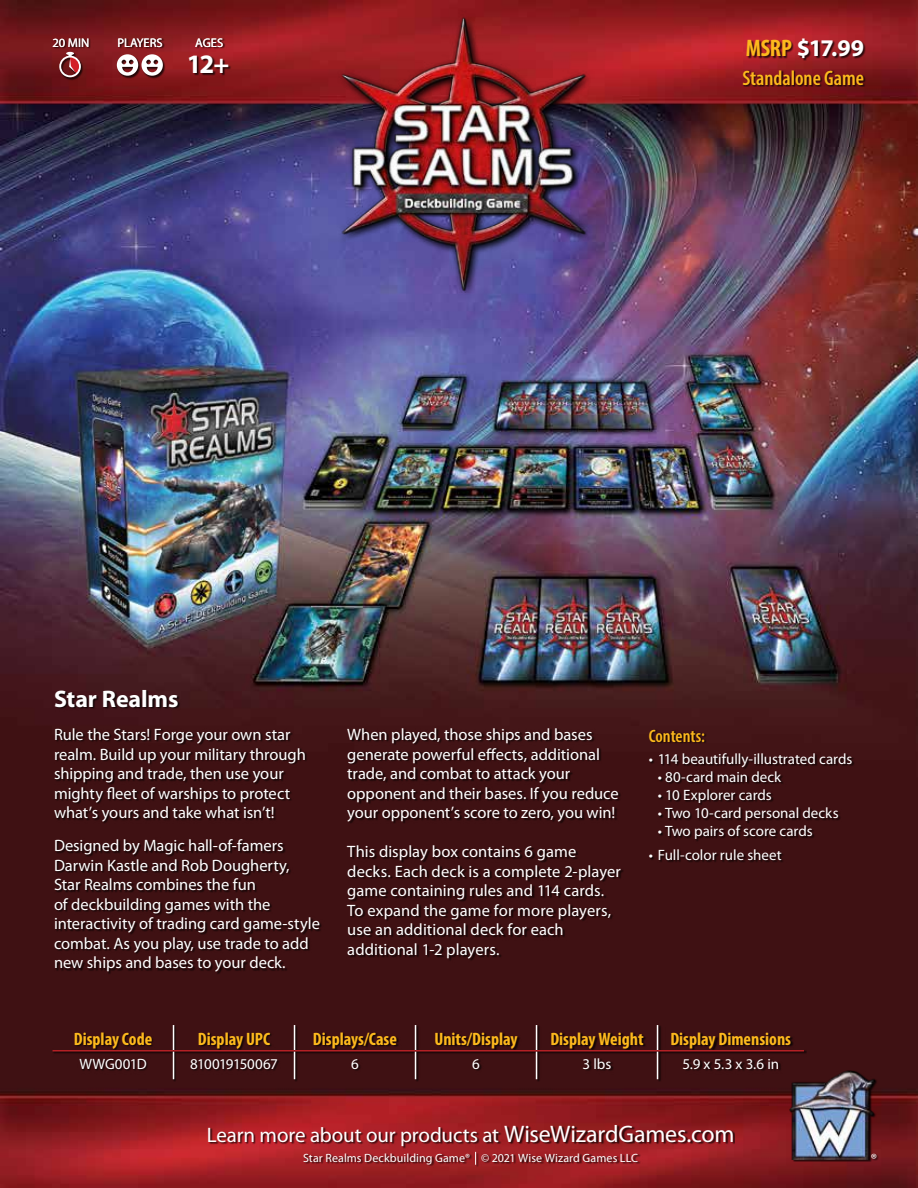
<style>
.page{position:relative;width:918px;height:1188px;background:#fff}
.page>*{position:absolute;margin:0;border:0;box-sizing:border-box;transform-origin:0 0}
.t1{font:700 26.7px "Myriad Pro";color:#fff}
.t2{font:700 24px "Myriad Pro";letter-spacing:-.005em;color:#fff}
.t3{font:21px "Myriad Pro";letter-spacing:-.005em;color:#fff}
.t4{font:600 condensed 21px "Myriad Pro";letter-spacing:-.005em;color:#fdb91d}
.t5{font:700 condensed 18px "Myriad Pro";color:#fdb91d}
.t6{font:600 condensed 18px "Myriad Pro";letter-spacing:-.005em;color:#fdb91d}
.t7{font:16.5px/19.5px "Myriad Pro";color:#fff}
.t8{font:15px "Myriad Pro";color:#fff}
.t9{font:15px "Myriad Pro";letter-spacing:-.04em;color:#fff}
.t10{font:12.6px "Myriad Pro";color:#fff}
.t11{font:12px "Myriad Pro";letter-spacing:.005em;color:#fff}
.s1{font-stretch:condensed;color:#fdb91d}
.s2{font-size:24px}
</style>
<div class="page">
<img style="left:0;top:0;width:918px;height:1188px">
<div style="left:790px;top:1070px;width:88px;height:92px;background:#000;opacity:.75"></div>
<img style="left:790px;top:1070px;width:85px;height:89px">
<div style="left:871px;top:1153px;width:8px;height:8px;background:#000;opacity:.75"></div>
<div style="left:53px;top:1025px;width:754px;height:57px;background:#000;opacity:.75"></div>
<svg style="left:173px;top:1025px;width:1px;height:54px"></svg>
<svg style="left:294px;top:1025px;width:1px;height:54px"></svg>
<svg style="left:415px;top:1025px;width:1px;height:54px"></svg>
<svg style="left:536px;top:1025px;width:1px;height:54px"></svg>
<svg style="left:657px;top:1025px;width:1px;height:54px"></svg>
<hr style="left:53px;top:1050px;width:121px;height:2px;background:#b52025">
<hr style="left:174px;top:1050px;width:121px;height:2px;background:#b52025">
<hr style="left:295px;top:1050px;width:121px;height:2px;background:#b52025">
<hr style="left:416px;top:1050px;width:121px;height:2px;background:#b52025">
<hr style="left:537px;top:1050px;width:121px;height:2px;background:#b52025">
<hr style="left:658px;top:1050px;width:146px;height:2px;background:#b52025">
<div style="left:53px;top:38px;width:178px;height:42px;background:#000;opacity:.75"></div>
<svg style="left:59px;top:52px;width:22px;height:25px"></svg>
<svg style="left:117px;top:54px;width:46px;height:22px"></svg>
<div style="left:747px;top:39px;width:119px;height:22px;background:#000;opacity:.75"></div>
<div style="left:55px;top:690px;width:569px;height:285px;background:#000;opacity:.75"></div>
<div style="left:743px;top:70px;width:123px;height:17px;background:#000;opacity:.75"></div>
<div style="left:650px;top:729px;width:204px;height:134px;background:#000;opacity:.75"></div>
<div style="left:209px;top:1125px;width:526px;height:42px;background:#000;opacity:.75"></div>
<svg style="left:475px;top:1152px;width:1px;height:13px"></svg>
<img style="left:321px;top:10px;width:285px;height:282px">
<p class="t10" style="left:52px;top:35px;width:38px">20 MIN</p>
<p class="t10" style="left:117px;top:35px;width:47px">PLAYERS</p>
<p class="t10" style="left:195px;top:35px;width:30px">AGES</p>
<h1 class="t1" style="left:187px;top:46px;width:44px">12+</h1>
<h2 class="t2" style="left:746px;top:32px;width:120px"><span class="s1">MSRP</span> $17.99</h2>
<p class="t4" style="left:743px;top:65px;width:123px">Standalone Game</p>
<h2 class="t2" style="left:54px;top:683px;width:126px">Star Realms</h2>
<p class="t7" style="left:54px;top:725px;width:253px">Rule the Stars! Forge your own star realm. Build up your military through shipping and trade, then use your mighty fleet of warships to protect what’s yours and take what isn’t!</p>
<p class="t7" style="left:54px;top:836px;width:268px">Designed by Magic hall-of-famers Darwin Kastle and Rob Dougherty, Star Realms combines the fun<br>of deckbuilding games with the interactivity of trading card game-style combat. As you play, use trade to add new ships and bases to your deck.</p>
<p class="t7" style="left:347px;top:725px;width:273px">When played, those ships and bases generate powerful effects, additional trade, and combat to attack your opponent and their bases. If you reduce your opponent’s score to zero, you win!</p>
<p class="t7" style="left:347px;top:842px;width:275px">This display box contains 6 game decks. Each deck is a complete 2-player game containing rules and 114 cards.<br>To expand the game for more players, use an additional deck for each additional 1-2 players.</p>
<p class="t6" style="left:649px;top:725px;width:58px">Contents:</p>
<p class="t8" style="left:649px;top:750px;width:205px">• 114 beautifully-illustrated cards</p>
<p class="t8" style="left:658px;top:768px;width:125px">• 80-card main deck</p>
<p class="t8" style="left:658px;top:786px;width:116px">• 10 Explorer cards</p>
<p class="t8" style="left:658px;top:804px;width:182px">• Two 10-card personal decks</p>
<p class="t8" style="left:658px;top:822px;width:156px">• Two pairs of score cards</p>
<p class="t8" style="left:649px;top:846px;width:134px">• Full-color rule sheet</p>
<p class="t5" style="left:74px;top:1028px;width:80px">Display Code</p>
<p class="t5" style="left:198px;top:1028px;width:74px">Display UPC</p>
<p class="t5" style="left:313px;top:1028px;width:86px">Displays/Case</p>
<p class="t5" style="left:434px;top:1028px;width:85px">Units/Display</p>
<p class="t5" style="left:550px;top:1028px;width:95px">Display Weight</p>
<p class="t5" style="left:670px;top:1028px;width:122px">Display Dimensions</p>
<p class="t8" style="left:79px;top:1054px;width:69px">WWG001D</p>
<p class="t9" style="left:190px;top:1054px;width:89px">810019150067</p>
<p class="t8" style="left:351px;top:1054px;width:9px">6</p>
<p class="t8" style="left:472px;top:1054px;width:9px">6</p>
<p class="t8" style="left:583px;top:1054px;width:30px">3 lbs</p>
<p class="t8" style="left:682px;top:1054px;width:98px">5.9 x 5.3 x 3.6 in</p>
<p class="t3" style="left:207px;top:1122px;width:529px">Learn more about our products at <span class="s2">WiseWizardGames.com</span></p>
<p class="t11" style="left:303px;top:1150px;width:336px">Star Realms Deckbuilding Game® © 2021 Wise Wizard Games LLC</p>
<p class="t8" style="left:871px;top:1150px;width:8px">®</p>
</div>
